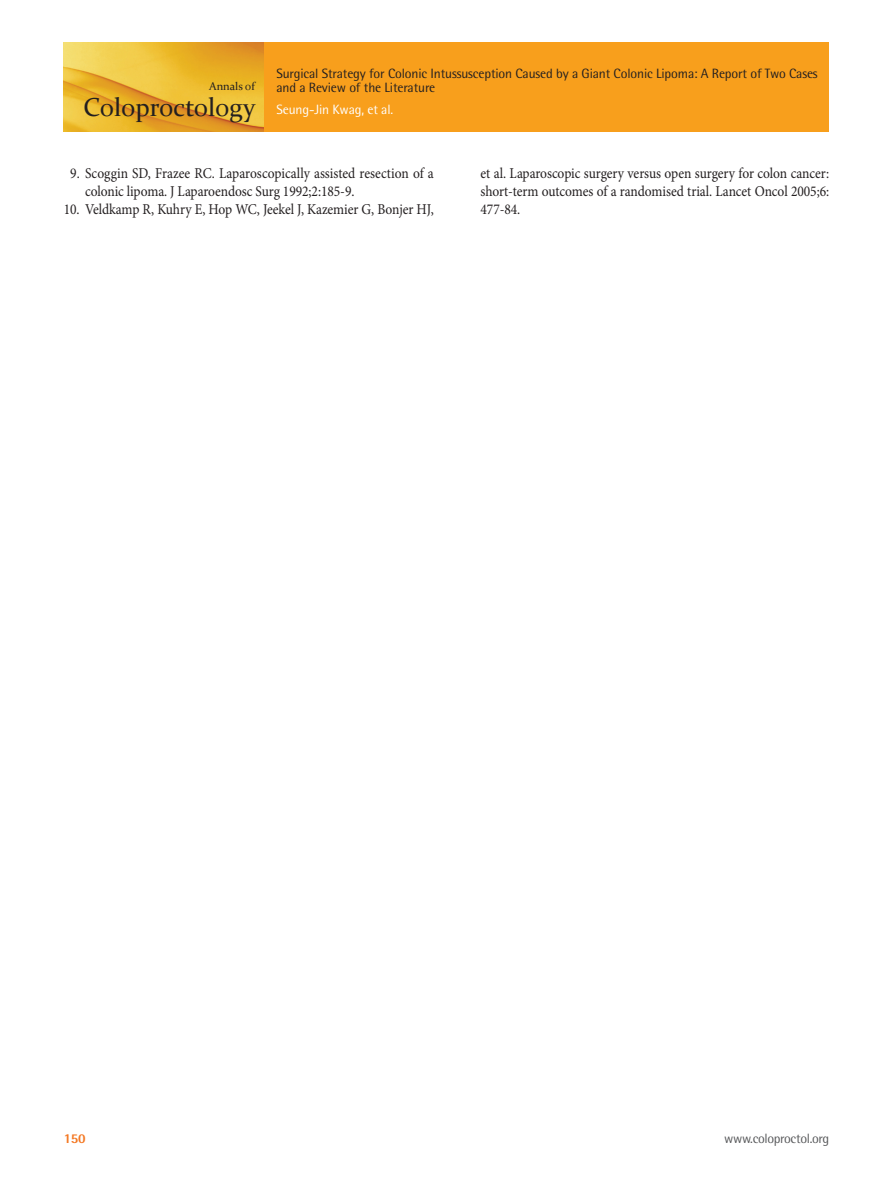
<style>
.page{position:relative;width:893px;height:1191px;background:#fff}
.page>*{position:absolute;margin:0;border:0;box-sizing:border-box;transform-origin:0 0}
.t1{font:25.95px "Constantia";color:#231f20}
.참고문헌2{font:15px/18px "Minion Pro";letter-spacing:-.005em;color:#231f20;text-align:justify;scale:.9 1}
.참고문헌1{font:15px/18px "Minion Pro";letter-spacing:-.005em;color:#231f20;scale:.9 1}
.t2{font:13.5px/13.5px "Rotis Semi Sans Std";letter-spacing:-.01em;color:#231f20}
.t3{font:13.5px "Rotis Semi Sans Std";letter-spacing:-.025em;color:#57585a}
.t4{font:13.5px "Rotis Semi Sans Std";letter-spacing:-.01em;color:#fff}
.t5{font:800 13.5px "Rotis Semi Sans Std";color:#f47721}
.t6{font:11.25px "Constantia";color:#231f20}
</style>
<div class="page">
<div style="left:264px;top:43px;width:565px;height:89px;background:#f89f1c"></div>
<img style="left:64px;top:43px;width:200px;height:89px">
<p class="t6" style="left:209px;top:79px;width:47px">Annals of</p>
<h1 class="t1" style="left:83px;top:90px;width:174px">Coloproctology</h1>
<p class="t2" style="left:276px;top:67px;width:543px">Surgical Strategy for Colonic Intussusception Caused by a Giant Colonic Lipoma: A Report of Two Cases and a Review of the Literature</p>
<p class="t4" style="left:276px;top:101px;width:118px">Seung-Jin Kwag, et al.</p>
<p class="참고문헌1" style="left:85px;top:164px;width:389px;text-indent:-15px">9. Scoggin SD, Frazee RC. Laparoscopically assisted resection of a colonic lipoma. J Laparoendosc Surg 1992;2:185-9.</p>
<p class="참고문헌2" style="left:64px;top:200px;width:413px">10. Veldkamp R, Kuhry E, Hop WC, Jeekel J, Kazemier G, Bonjer HJ,</p>
<p class="참고문헌2" style="left:480px;top:164px;width:389px">et al. Laparoscopic surgery versus open surgery for colon cancer: short-term outcomes of a randomised trial. Lancet Oncol 2005;6:<br>477-84.</p>
<p class="t5" style="left:64px;top:1129px;width:23px">150</p>
<p class="t3" style="left:724px;top:1130px;width:106px">www.coloproctol.org</p>
</div>
